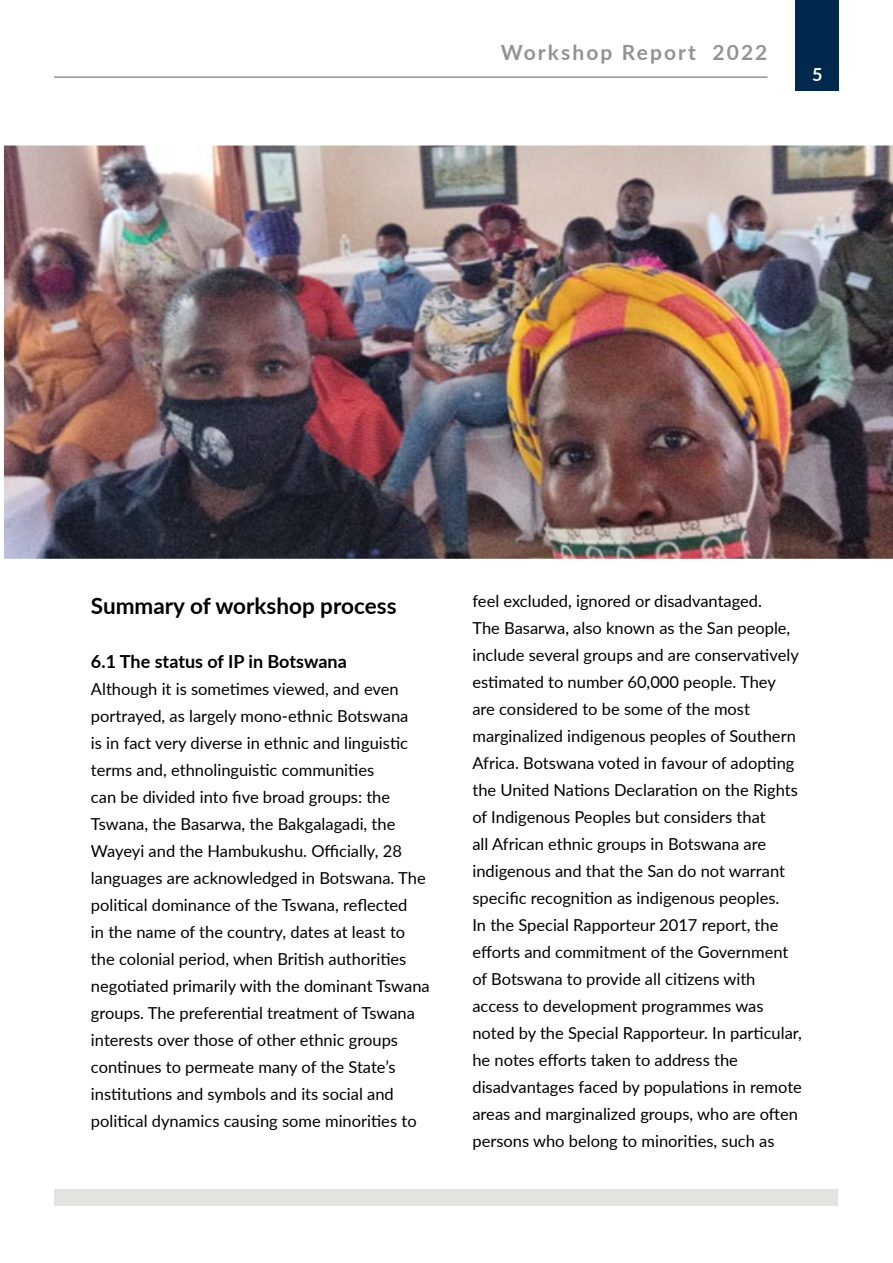
<style>
.page{position:relative;width:893px;height:1263px;background:#fff}
.page>*{position:absolute;margin:0;border:0;box-sizing:border-box;transform-origin:0 0}
.t1{font:700 22.5px "Lato";color:#000}
.t2{font:700 21px "Lato";letter-spacing:.1em;color:#939394}
.t3{font:700 18px "Lato";color:#000}
.t4{font:700 18px "Lato";color:#fff}
.t5{font:16.5px/27px "Lato";color:#000}
</style>
<div class="page">
<div style="left:796px;top:0;width:43px;height:90px;background:#00294d"></div>
<div style="left:54px;top:1189px;width:783px;height:16px;background:#e3e3e2"></div>
<hr style="left:54px;top:76px;width:713px;height:2px;background:#939394">
<img style="left:3px;top:145px;width:890px;height:414px">
<p class="t2" style="left:501px;top:37px;width:268px">Workshop Report 2022</p>
<p class="t4" style="left:812px;top:61px;width:12px">5</p>
<h1 class="t1" style="left:91px;top:589px;width:307px">Summary of workshop process</h1>
<p class="t3" style="left:91px;top:648px;width:257px">6.1 The status of IP in Botswana</p>
<p class="t5" style="left:91px;top:675px;width:340px">Although it is sometimes viewed, and even portrayed, as largely mono-ethnic Botswana<br>is in fact very diverse in ethnic and linguistic terms and, ethnolinguistic communities<br>can be divided into five broad groups: the Tswana, the Basarwa, the Bakgalagadi, the Wayeyi and the Hambukushu. Officially, 28 languages are acknowledged in Botswana. The political dominance of the Tswana, reflected<br>in the name of the country, dates at least to the colonial period, when British authorities negotiated primarily with the dominant Tswana groups. The preferential treatment of Tswana interests over those of other ethnic groups continues to permeate many of the State’s institutions and symbols and its social and political dynamics causing some minorities to</p>
<p class="t5" style="left:472px;top:587px;width:331px">feel excluded, ignored or disadvantaged.<br>The Basarwa, also known as the San people, include several groups and are conservatively estimated to number 60,000 people. They are considered to be some of the most marginalized indigenous peoples of Southern Africa. Botswana voted in favour of adopting the United Nations Declaration on the Rights of Indigenous Peoples but considers that<br>all African ethnic groups in Botswana are indigenous and that the San do not warrant specific recognition as indigenous peoples.<br>In the Special Rapporteur 2017 report, the efforts and commitment of the Government of Botswana to provide all citizens with access to development programmes was noted by the Special Rapporteur. In particular, he notes efforts taken to address the disadvantages faced by populations in remote areas and marginalized groups, who are often persons who belong to minorities, such as</p>
</div>
